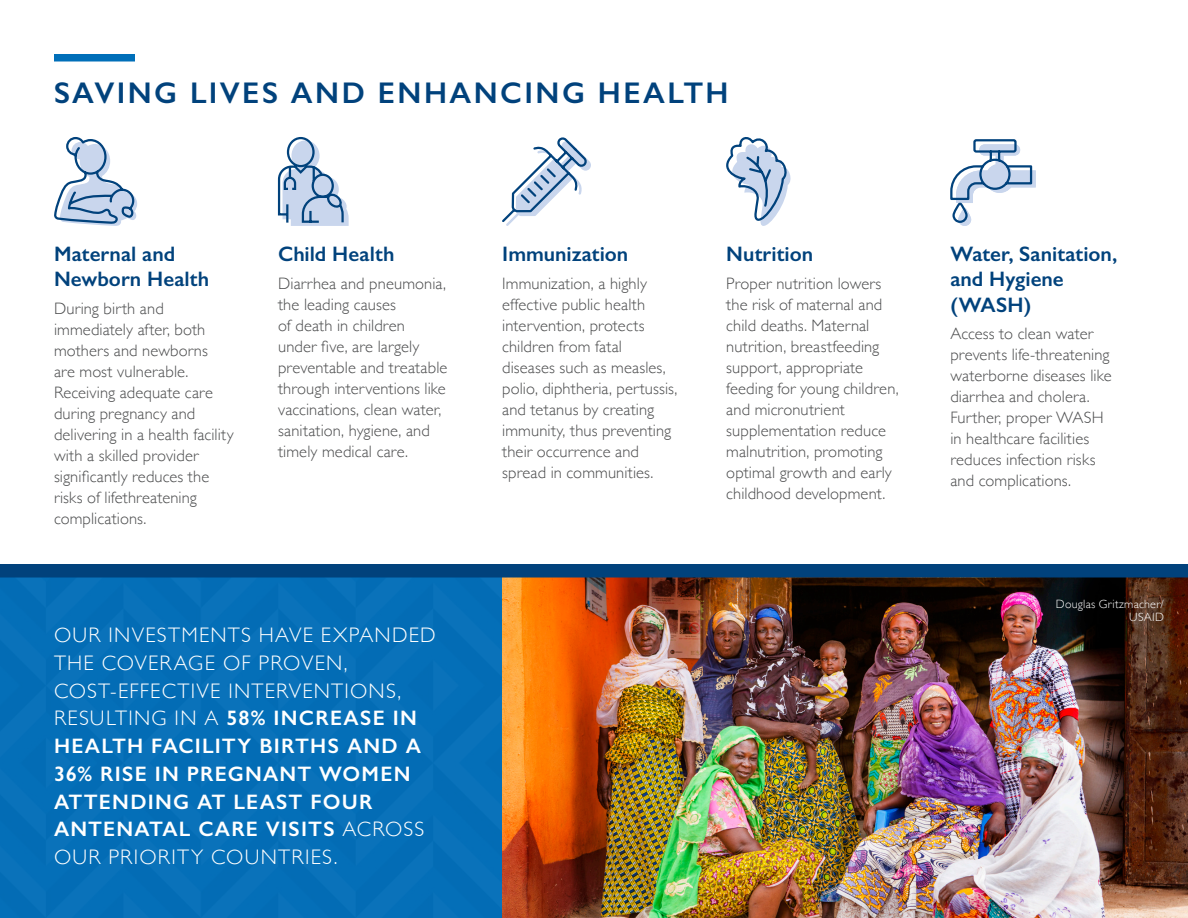
<style>
.page{position:relative;width:1188px;height:918px;background:#fff}
.page>*{position:absolute;margin:0;border:0;box-sizing:border-box;transform-origin:0 0}
.t1{font:600 30px "Gill Sans";letter-spacing:.08em;color:#01427c}
.t2{font:300 21px/27.8px "Gill Sans";letter-spacing:.06em;color:#fff}
.t3{font:600 21px/25.2px "Gill Sans";color:#01427c}
.t4{font:300 16.5px/21px "Gill Sans";letter-spacing:.005em;color:#4b4c4d}
.t5{font:300 12px/13.5px "Gill Sans";letter-spacing:.02em;color:#fff;text-align:right}
.s1{font-weight:600}
</style>
<div class="page">
<img style="left:502px;top:578px;width:686px;height:340px">
<div style="left:0;top:569px;width:502px;height:349px;background:#006fb9"></div>
<div style="left:54px;top:54px;width:81px;height:8px;background:#006fb9"></div>
<svg style="left:726px;top:137px;width:65px;height:89px"></svg>
<svg style="left:502px;top:137px;width:89px;height:89px"></svg>
<svg style="left:950px;top:139px;width:86px;height:87px"></svg>
<svg style="left:55px;top:137px;width:82px;height:89px"></svg>
<svg style="left:277px;top:137px;width:72px;height:89px"></svg>
<svg style="left:0;top:564px;width:1188px;height:14px"></svg>
<h2 class="t1" style="left:54px;top:74px;width:676px">SAVING LIVES AND ENHANCING HEALTH</h2>
<h3 class="t3" style="left:54px;top:241px;width:157px">Maternal and<br>Newborn Health</h3>
<p class="t4" style="left:54px;top:298px;width:181px">During birth and immediately after, both mothers and newborns<br>are most vulnerable.<br>Receiving adequate care during pregnancy and delivering in a health facility with a skilled provider significantly reduces the risks of lifethreatening complications.</p>
<h3 class="t3" style="left:278px;top:241px;width:118px">Child Health</h3>
<p class="t4" style="left:278px;top:272px;width:171px">Diarrhea and pneumonia, the leading causes<br>of death in children under five, are largely preventable and treatable through interventions like vaccinations, clean water, sanitation, hygiene, and timely medical care.</p>
<p class="t2" style="left:54px;top:621px;width:383px">OUR INVESTMENTS HAVE EXPANDED<br>THE COVERAGE OF PROVEN,<br>COST-EFFECTIVE INTERVENTIONS,<br>RESULTING IN A <span class="s1">58% INCREASE IN<br>HEALTH FACILITY BIRTHS AND A<br>36% RISE IN PREGNANT WOMEN<br>ATTENDING AT LEAST FOUR<br>ANTENATAL CARE VISITS</span> ACROSS<br>OUR PRIORITY COUNTRIES.</p>
<h3 class="t3" style="left:502px;top:241px;width:128px">Immunization</h3>
<p class="t4" style="left:502px;top:272px;width:177px">Immunization, a highly effective public health intervention, protects children from fatal diseases such as measles, polio, diphtheria, pertussis, and tetanus by creating immunity, thus preventing their occurrence and spread in communities.</p>
<h3 class="t3" style="left:726px;top:241px;width:88px">Nutrition</h3>
<p class="t4" style="left:726px;top:272px;width:174px">Proper nutrition lowers the risk of maternal and child deaths. Maternal nutrition, breastfeeding support, appropriate feeding for young children, and micronutrient supplementation reduce malnutrition, promoting optimal growth and early childhood development.</p>
<h3 class="t3" style="left:950px;top:241px;width:168px">Water, Sanitation, and Hygiene (WASH)</h3>
<p class="t4" style="left:950px;top:323px;width:163px">Access to clean water prevents life-threatening waterborne diseases like diarrhea and cholera.<br>Further, proper WASH in healthcare facilities reduces infection risks and complications.</p>
<p class="t5" style="left:1056px;top:596px;width:110px">Douglas Gritzmacher/<br>USAID</p>
</div>
